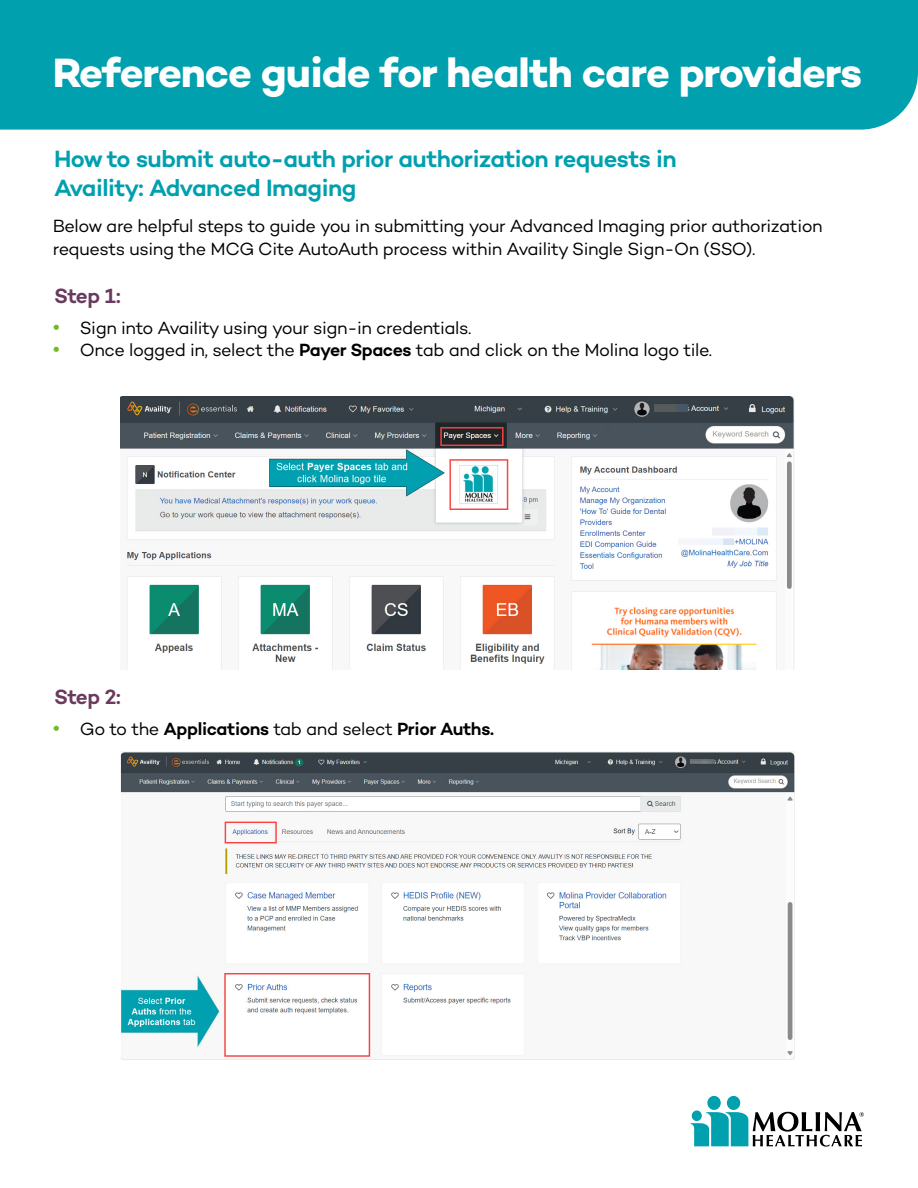
<style>
.page{position:relative;width:918px;height:1188px;background:#fff}
.page>*{position:absolute;margin:0;border:0;box-sizing:border-box;transform-origin:0 0}
.t1{font:700 41.7px "Campton";letter-spacing:-.025em;color:#fff}
.t2{font:600 24px/28.5px "Campton";letter-spacing:-.02em;color:#00a0af}
.t3{font:600 21px "Campton";letter-spacing:-.035em;color:#6a3b5e}
.t4{font:18px/22.5px "Campton";letter-spacing:-.025em;color:#000}
.t5{font:600 18px "Campton";letter-spacing:-.02em;color:#000}
.s1{font-size:22.5px;color:#74bb23}
.s2{font-weight:600}
.s3{font-weight:400;font-size:22.5px;color:#74bb23}
.s4{font-weight:400}
</style>
<div class="page">
<div style="left:0;top:0;width:918px;height:130px;background:#00a0af"></div>
<div style="left:727px;top:1096px;width:13px;height:14px;background:#00a0af;border-radius:50%"></div>
<div style="left:707px;top:1096px;width:14px;height:14px;background:#00a0af;border-radius:50%"></div>
<svg style="left:690px;top:1112px;width:174px;height:35px"></svg>
<div style="left:692px;top:1110px;width:10px;height:11px;background:#00a0af;border-radius:50%"></div>
<img style="left:121px;top:396px;width:673px;height:274px">
<img style="left:121px;top:752px;width:673px;height:308px">
<h1 class="t1" style="left:53px;top:47px;width:811px">Reference guide for health care providers</h1>
<h2 class="t2" style="left:54px;top:144px;width:624px">How to submit auto-auth prior authorization requests in<br>Availity: Advanced Imaging</h2>
<p class="t4" style="left:53px;top:214px;width:771px">Below are helpful steps to guide you in submitting your Advanced Imaging prior authorization requests using the MCG Cite AutoAuth process within Availity Single Sign-On (SSO).</p>
<h2 class="t3" style="left:54px;top:282px;width:68px">Step 1:</h2>
<p class="t4" style="left:53px;top:316px;width:420px"><span class="s1">•</span> Sign into Availity using your sign-in credentials.</p>
<p class="t4" style="left:53px;top:338px;width:661px"><span class="s1">•</span> Once logged in, select the <span class="s2">Payer Spaces</span> tab and click on the Molina logo tile.</p>
<h2 class="t3" style="left:54px;top:684px;width:68px">Step 2:</h2>
<p class="t5" style="left:53px;top:717px;width:443px"><span class="s3">•</span> <span class="s4">Go to the</span> Applications <span class="s4">tab and select</span> Prior Auths.</p>
</div>
